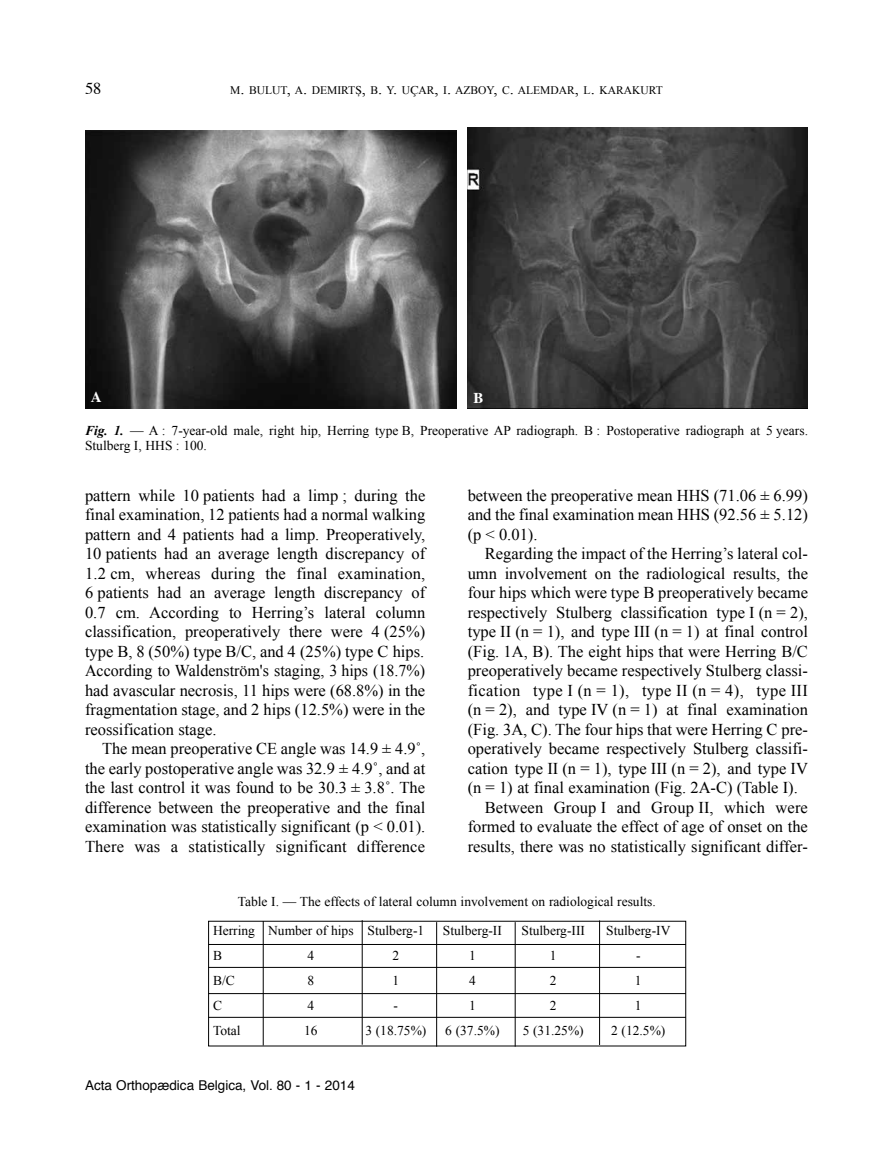
<style>
.page{position:relative;width:893px;height:1170px;background:#fff}
.page>*{position:absolute;margin:0;border:0;box-sizing:border-box;transform-origin:0 0}
.t1{font:16.5px/19.5px "Times New Roman";color:#000;text-align:justify}
.t2{font:16.5px "Times New Roman";letter-spacing:.02em;color:#000}
.t3{font:16.5px "Times";color:#000}
.t4{font:700 15px "Times";color:#fff}
.t5{font:13.5px/15px "Times New Roman";color:#000}
.t6{font:13.5px "Helvetica";color:#000}
.t7{font:11.55px "Times New Roman";color:#000}
.s1{font-size:16.5px}
.s2{font-family:"Times Ten East A"}
.s3{font-weight:700;font-style:italic}
</style>
<div class="page">
<img style="left:85px;top:130px;width:371px;height:279px">
<img style="left:468px;top:128px;width:340px;height:280px">
<hr style="left:208px;top:944px;width:478px;height:1px;background:#000">
<hr style="left:208px;top:967px;width:478px;height:1px;background:#000">
<hr style="left:208px;top:993px;width:478px;height:1px;background:#000">
<hr style="left:208px;top:1016px;width:478px;height:1px;background:#000">
<hr style="left:263px;top:920px;width:1px;height:125px;background:#000">
<hr style="left:362px;top:920px;width:1px;height:124px;background:#000">
<hr style="left:436px;top:922px;width:1px;height:124px;background:#000">
<hr style="left:515px;top:922px;width:1px;height:124px;background:#000">
<hr style="left:599px;top:920px;width:1px;height:124px;background:#000">
<p class="t3" style="left:85px;top:82px;width:18px">58</p>
<p class="t7" style="left:230px;top:84px;width:434px">M<span class="s1">.</span> BULUT<span class="s1">,</span> A<span class="s1">.</span> DEMIRT<span class="s2">Ș</span><span class="s1">,</span> B<span class="s1">.</span> Y<span class="s1">.</span> U<span class="s2">Ç</span>AR<span class="s1">,</span> I<span class="s1">.</span> AzBOY<span class="s1">,</span> C<span class="s1">.</span> ALEMDAR<span class="s1">,</span> L<span class="s1">.</span> KARAKURT</p>
<p class="t4" style="left:91px;top:391px;width:12px">A</p>
<p class="t4" style="left:473px;top:391px;width:12px">B</p>
<p class="t5" style="left:85px;top:423px;width:724px"><span class="s3">Fig. 1.</span> — A : 7-year-old male, right hip, Herring type B, Preoperative AP radiograph. B : Postoperative radiograph at 5 years.<br>Stulberg I, HHS : 100.</p>
<p class="t1" style="left:85px;top:485px;width:342px">pattern while 10 patients had a limp ; during the final examination, 12 patients had a normal walking pattern and 4 patients had a limp. Preoperatively, 10 patients had an average length discrepancy of 1.2 cm, whereas during the final examination, 6 patients had an average length discrepancy of 0.7 cm. According to Herring’s lateral column classification , preoperatively there were 4 (25%) type B, 8 (50%) type B/C, and 4 (25%) type C hips.<br>According to Waldenström's staging, 3 hips (18.7%) had avascular necrosis, 11 hips were (68.8%) in the fragmentation stage, and 2 hips (12.5%) were in the reossification stage.</p>
<p class="t1" style="left:85px;top:739px;width:342px;text-indent:17px">The mean preoperative CE angle was 14.9 ± 4.9˚, the early postoperative angle was 32.9 ± 4.9˚, and at the last control it was found to be 30.3 ± 3.8˚. The difference between the preoperative and the final examination was statistically significant (p &lt; 0.01).<br>There was a statistically significant difference</p>
<p class="t1" style="left:468px;top:485px;width:342px">between the preoperative mean HHS (71.06 ± 6.99) and the final examination mean HHS (92.56 ± 5.12) (p &lt; 0.01).</p>
<p class="t1" style="left:485px;top:544px;width:325px">Regarding the impact of the Herring’s lateral col-</p>
<p class="t1" style="left:468px;top:563px;width:342px">umn involvement on the radiological results, the</p>
<p class="t1" style="left:468px;top:583px;width:342px">four hips which were type B preoperatively became</p>
<p class="t1" style="left:468px;top:602px;width:342px">respectively Stulberg classification type I (n = 2),</p>
<p class="t1" style="left:468px;top:622px;width:342px">type II (n = 1), and type III (n = 1) at final control</p>
<p class="t1" style="left:468px;top:641px;width:342px">(Fig. 1A, B). The eight hips that were Herring B/C</p>
<p class="t1" style="left:468px;top:661px;width:342px">preoperatively became respectively Stulberg classi-</p>
<p class="t2" style="left:468px;top:681px;width:342px">fication type I (n = 1), type II (n = 4), type III</p>
<p class="t1" style="left:468px;top:700px;width:342px">(n = 2), and type Iv (n = 1) at final examination</p>
<p class="t1" style="left:468px;top:719px;width:342px">(Fig. 3A, C). The four hips that were Herring C pre-</p>
<p class="t1" style="left:468px;top:739px;width:342px">operatively became respectively Stulberg classifi-</p>
<p class="t1" style="left:468px;top:758px;width:342px">cation type II (n = 1), type III (n = 2), and type Iv</p>
<p class="t1" style="left:468px;top:778px;width:332px">(n = 1) at final examination (Fig. 2A-C) (Table I).</p>
<p class="t1" style="left:485px;top:797px;width:325px">Between Group I and Group II, which were</p>
<p class="t1" style="left:468px;top:817px;width:342px">formed to evaluate the effect of age of onset on the</p>
<p class="t1" style="left:468px;top:836px;width:342px">results, there was no statistically significant differ-</p>
<p class="t5" style="left:213px;top:886px;width:444px;line-height:29.4px;text-indent:25px">Table I. — The effects of lateral column involvement on radiological results.<br>Herring number of hips Stulberg-1</p>
<p class="t5" style="left:443px;top:923px;width:60px">Stulberg-II</p>
<p class="t5" style="left:521px;top:923px;width:65px">Stulberg-III</p>
<p class="t5" style="left:606px;top:923px;width:66px">Stulberg-Iv</p>
<p class="t5" style="left:213px;top:948px;width:11px">B</p>
<p class="t5" style="left:307px;top:948px;width:8px">4</p>
<p class="t5" style="left:392px;top:948px;width:8px">2</p>
<p class="t5" style="left:469px;top:948px;width:8px">1</p>
<p class="t5" style="left:550px;top:948px;width:8px">1</p>
<p class="t5" style="left:636px;top:948px;width:6px">-</p>
<p class="t5" style="left:213px;top:973px;width:23px">B/C</p>
<p class="t5" style="left:307px;top:973px;width:8px">8</p>
<p class="t5" style="left:392px;top:973px;width:8px">1</p>
<p class="t5" style="left:469px;top:973px;width:8px">4</p>
<p class="t5" style="left:550px;top:973px;width:8px">2</p>
<p class="t5" style="left:635px;top:973px;width:8px">1</p>
<p class="t5" style="left:213px;top:998px;width:11px">C</p>
<p class="t5" style="left:307px;top:998px;width:8px">4</p>
<p class="t5" style="left:394px;top:998px;width:6px">-</p>
<p class="t5" style="left:469px;top:998px;width:8px">1</p>
<p class="t5" style="left:550px;top:998px;width:8px">2</p>
<p class="t5" style="left:635px;top:998px;width:8px">1</p>
<p class="t5" style="left:213px;top:1023px;width:29px">Total</p>
<p class="t5" style="left:304px;top:1023px;width:15px">16</p>
<p class="t5" style="left:365px;top:1023px;width:63px">3 (18.75%)</p>
<p class="t5" style="left:445px;top:1023px;width:56px">6 (37.5%)</p>
<p class="t5" style="left:523px;top:1023px;width:63px">5 (31.25%)</p>
<p class="t5" style="left:611px;top:1023px;width:56px">2 (12.5%)</p>
<p class="t6" style="left:85px;top:1079px;width:271px">Acta Orthopædica Belgica, Vol. 80 - 1 - 2014</p>
</div>
